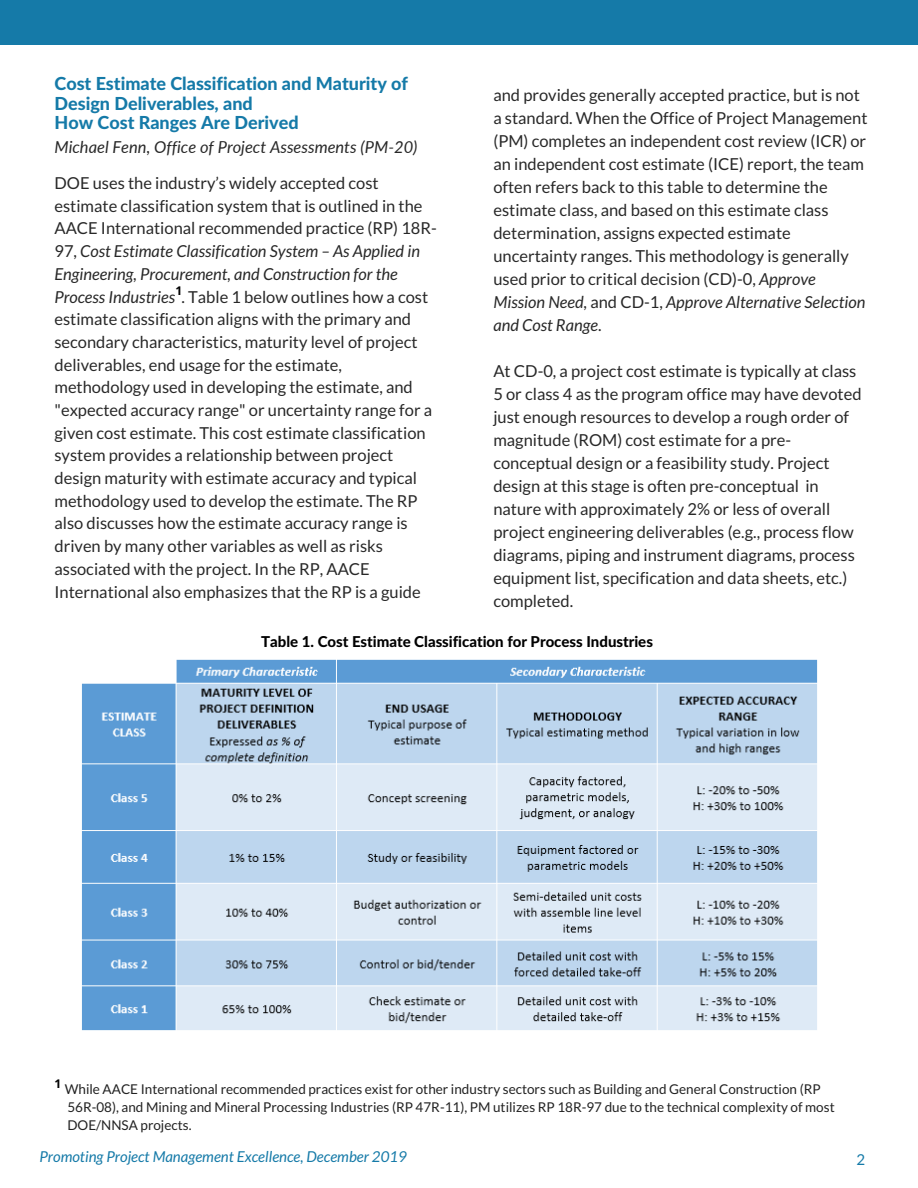
<style>
.page{position:relative;width:918px;height:1188px;background:#fff}
.page>*{position:absolute;margin:0;border:0;box-sizing:border-box;transform-origin:0 0}
.t1{font:800 18px/19.8px "Lato Latin";color:#157aa8}
.t2{font:16.5px/23.1px "Lato";color:#282828}
.t3{font:italic 16.5px "Lato";color:#282828}
.t4{font:800 15px "Lato Latin";color:#000}
.t5{font:italic 15px "Lato";color:#157aa8}
.t6{font:15px "Lato";color:#157aa8}
.t7{font:13.5px/18px "Lato";color:#222}
.t8{font:700 12px "Open Sans";color:#000}
.s1{font-style:italic}
</style>
<div class="page">
<div style="left:0;top:0;width:918px;height:45px;background:#157aa8"></div>
<img style="left:82px;top:659px;width:736px;height:372px">
<p class="t1" style="left:54px;top:73px;width:355px">Cost Estimate Classification and Maturity of<br>Design Deliverables, and<br>How Cost Ranges Are Derived</p>
<p class="t3" style="left:54px;top:137px;width:365px">Michael Fenn, Office of Project Assessments (PM-20)</p>
<p class="t2" style="left:54px;top:171px;width:384px;line-height:22.6px">DOE uses the industry’s widely accepted cost estimate classification system that is outlined in the AACE International recommended practice (RP) 18R-97, <span class="s1">Cost Estimate Classification System – As Applied in Engineering, Procurement, and Construction for the Process Industries</span> . Table 1 below outlines how a cost estimate classification aligns with the primary and secondary characteristics, maturity level of project deliverables, end usage for the estimate, methodology used in developing the estimate, and "expected accuracy range" or uncertainty range for a given cost estimate. This cost estimate classification system provides a relationship between project design maturity with estimate accuracy and typical methodology used to develop the estimate. The RP also discusses how the estimate accuracy range is driven by many other variables as well as risks associated with the project. In the RP, AACE International also emphasizes that the RP is a guide</p>
<p class="t8" style="left:176px;top:282px;width:8px">1</p>
<p class="t2" style="left:493px;top:83px;width:376px">and provides generally accepted practice, but is not a standard. When the Office of Project Management (PM) completes an independent cost review (ICR) or an independent cost estimate (ICE) report, the team often refers back to this table to determine the estimate class, and based on this estimate class determination, assigns expected estimate uncertainty ranges. This methodology is generally used prior to critical decision (CD)-0, <span class="s1">Approve Mission Need,</span> and CD-1, <span class="s1">Approve Alternative Selection and Cost Range</span>.</p>
<p class="t2" style="left:493px;top:359px;width:370px">At CD-0, a project cost estimate is typically at class 5 or class 4 as the program office may have devoted just enough resources to develop a rough order of magnitude (ROM) cost estimate for a pre&shy;conceptual design or a feasibility study. Project design at this stage is often pre-conceptual in nature with approximately 2% or less of overall project engineering deliverables (e.g., process flow diagrams, piping and instrument diagrams, process equipment list, specification and data sheets, etc.) completed.</p>
<p class="t4" style="left:261px;top:632px;width:393px">Table 1. Cost Estimate Classification for Process Industries</p>
<p class="t8" style="left:54px;top:1075px;width:8px">1</p>
<p class="t7" style="left:65px;top:1080px;width:771px">While AACE International recommended practices exist for other industry sectors such as Building and General Construction (RP<br>56R-08), and Mining and Mineral Processing Industries (RP 47R-11), PM utilizes RP 18R-97 due to the technical complexity of most<br>DOE/NNSA projects.</p>
<p class="t5" style="left:39px;top:1147px;width:369px">Promoting Project Management Excellence, December 2019</p>
<p class="t6" style="left:857px;top:1150px;width:10px">2</p>
</div>
